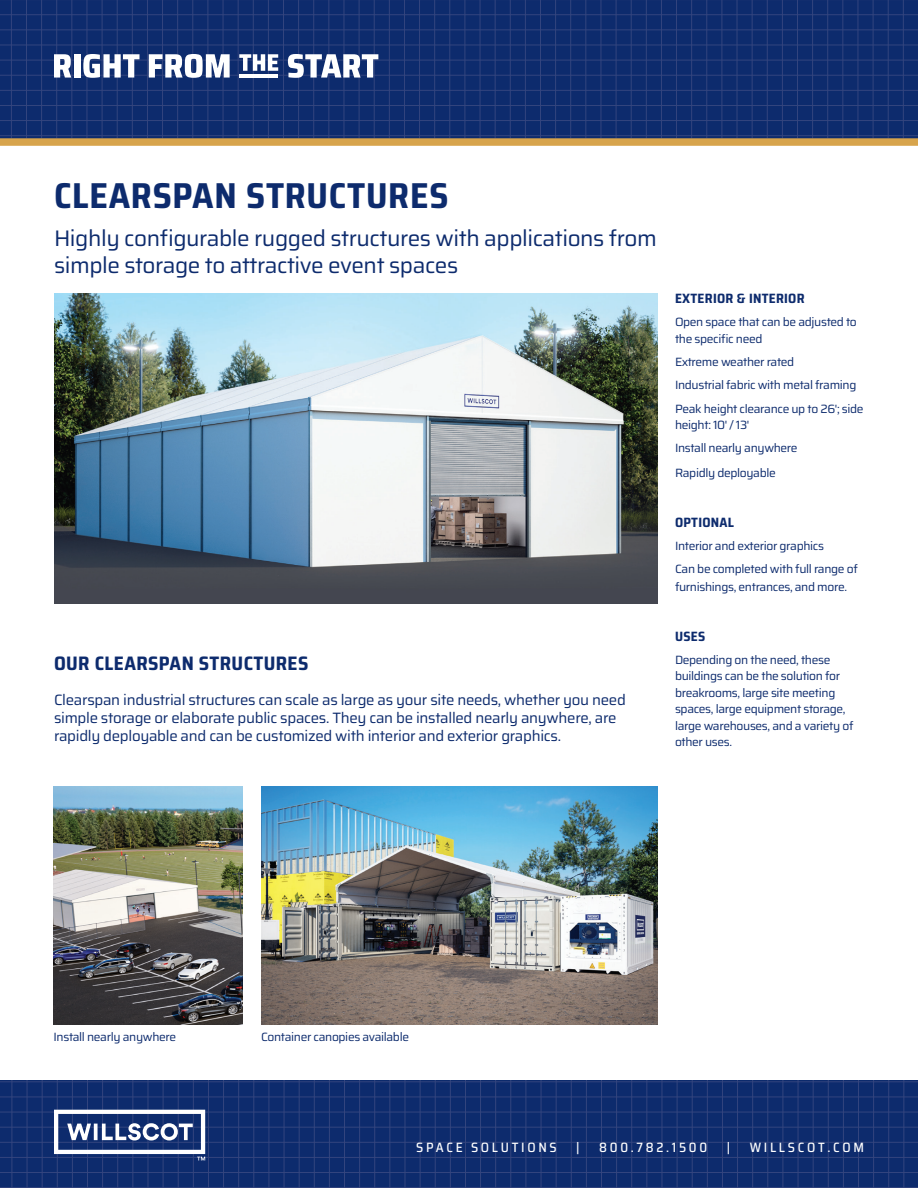
<style>
.page{position:relative;width:918px;height:1188px;background:#fff}
.page>*{position:absolute;margin:0;border:0;box-sizing:border-box;transform-origin:0 0}
.t1{font:700 semi-condensed 36px "Saira";letter-spacing:.02em;color:#0d2b6d}
.t2{font:22.5px/27px "Saira";letter-spacing:-.02em;color:#0d2b6d}
.t3{font:700 semi-condensed 19.5px "Saira";letter-spacing:.02em;color:#0d2b6d}
.t4{font:15px/18px "Saira";letter-spacing:-.02em;color:#0d2b6d}
.t5{font:500 semi-condensed 13.5px "Saira";letter-spacing:.2em;color:#fff}
.t6{font:700 semi-condensed 13.5px "Saira";letter-spacing:.02em;color:#0d2b6d}
.t7{font:12px/16.5px "Saira";letter-spacing:-.03em;color:#0d2b6d}
</style>
<div class="page">
<svg style="left:0;top:0;width:918px;height:138px;background:#112e6f"></svg>
<svg style="left:54px;top:54px;width:17px;height:24px"></svg>
<div style="left:74px;top:54px;width:6px;height:24px;background:#fff"></div>
<svg style="left:83px;top:54px;width:57px;height:24px"></svg>
<svg style="left:149px;top:54px;width:81px;height:24px"></svg>
<svg style="left:239px;top:54px;width:39px;height:17px"></svg>
<svg style="left:288px;top:54px;width:90px;height:24px"></svg>
<hr style="left:239px;top:74px;width:39px;height:4px;background:#fff">
<div style="left:0;top:138px;width:918px;height:8px;background:#d7a44c"></div>
<svg style="left:0;top:1080px;width:918px;height:108px;background:#122e6f"></svg>
<svg style="left:54px;top:1110px;width:151px;height:51px"></svg>
<img style="left:54px;top:294px;width:603px;height:309px">
<img style="left:54px;top:787px;width:189px;height:237px">
<img style="left:261px;top:787px;width:396px;height:237px">
<h1 class="t1" style="left:54px;top:166px;width:396px">CLEARSPAN STRUCTURES</h1>
<h2 class="t2" style="left:54px;top:224px;width:604px">Highly configurable rugged structures with applications from simple storage to attractive event spaces</h2>
<h3 class="t3" style="left:54px;top:647px;width:256px">OUR CLEARSPAN STRUCTURES</h3>
<p class="t4" style="left:54px;top:691px;width:573px">Clearspan industrial structures can scale as large as your site needs, whether you need simple storage or elaborate public spaces. They can be installed nearly anywhere, are rapidly deployable and can be customized with interior and exterior graphics.</p>
<p class="t6" style="left:675px;top:287px;width:131px">EXTERIOR &amp; INTERIOR</p>
<p class="t7" style="left:675px;top:314px;width:183px">Open space that can be adjusted to the specific need</p>
<p class="t7" style="left:675px;top:350px;width:190px;line-height:23.2px">Extreme weather rated<br>Industrial fabric with metal framing<br>Peak height clearance up to 26'; side</p>
<p class="t7" style="left:675px;top:413px;width:124px;line-height:23.2px">height: 10' / 13'<br>Install nearly anywhere</p>
<p class="t7" style="left:675px;top:464px;width:102px">Rapidly deployable</p>
<p class="t6" style="left:675px;top:511px;width:61px">OPTIONAL</p>
<p class="t7" style="left:675px;top:534px;width:184px;line-height:23.2px">Interior and exterior graphics<br>Can be completed with full range of</p>
<p class="t7" style="left:675px;top:578px;width:174px">furnishings, entrances, and more.</p>
<p class="t6" style="left:675px;top:625px;width:32px">USES</p>
<p class="t7" style="left:675px;top:651px;width:180px">Depending on the need, these buildings can be the solution for breakrooms, large site meeting spaces, large equipment storage, large warehouses, and a variety of other uses.</p>
<p class="t7" style="left:54px;top:1028px;width:124px">Install nearly anywhere</p>
<p class="t7" style="left:261px;top:1028px;width:150px">Container canopies available</p>
<p class="t5" style="left:416px;top:1136px;width:142px">SPACE SOLUTIONS</p>
<p class="t5" style="left:576px;top:1136px;width:5px">|</p>
<p class="t5" style="left:599px;top:1136px;width:109px">800.782.1500</p>
<p class="t5" style="left:727px;top:1136px;width:5px">|</p>
<p class="t5" style="left:750px;top:1136px;width:116px">WILLSCOT.COM</p>
</div>
